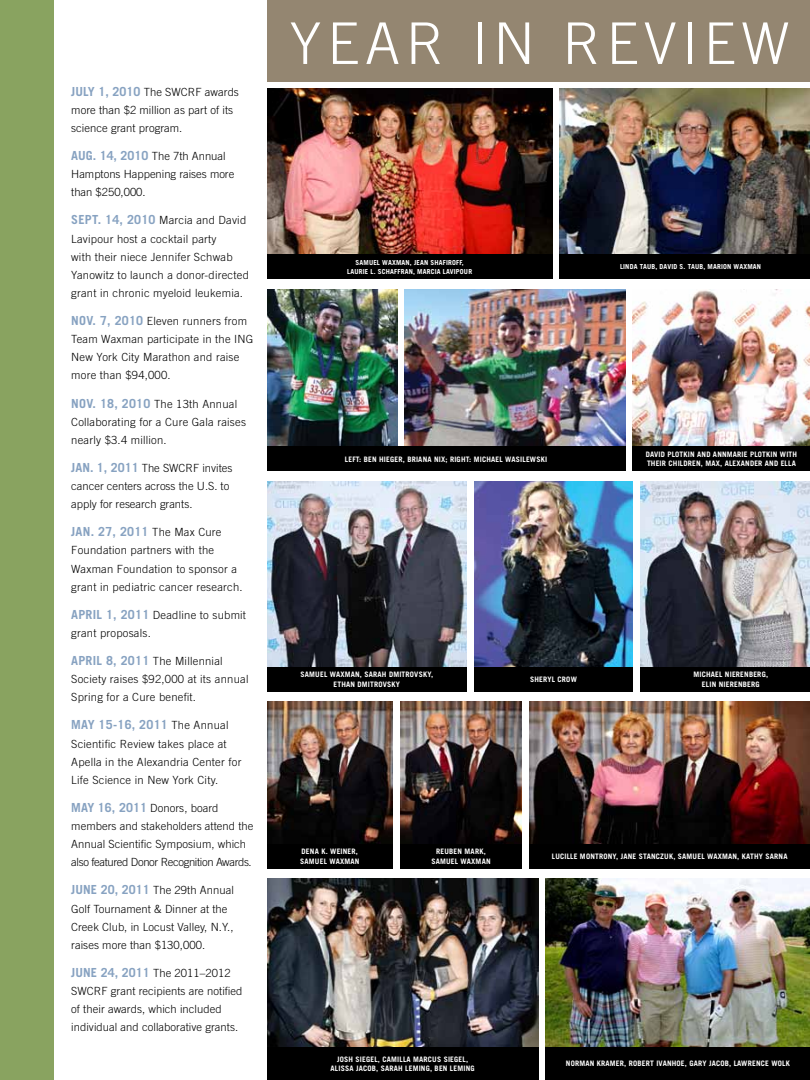
<style>
.page{position:relative;width:810px;height:1080px;background:#fff}
.page>*{position:absolute;margin:0;border:0;box-sizing:border-box;transform-origin:0 0}
.t1{font:300 57.5px "Trade Gothic";letter-spacing:.1em;color:#fff}
.t2{font:700 12.5px "Trade Gothic";letter-spacing:.02em;color:#87a2c1}
.t3{font:300 11.25px/18.1px "Trade Gothic";letter-spacing:.02em;color:#000}
.t4{font:300 11.25px/18.1px "Trade Gothic";color:#000}
.t5{font:700 7.5px/10.2px "Trade Gothic";letter-spacing:.025em;color:#fff}
.t6{font:700 6.88px/8.8px "Trade Gothic";letter-spacing:.025em;color:#fff}
.s1{font-weight:700;font-size:12.5px;color:#87a2c1}
.s2{font-weight:300;font-size:11.25px;color:#000}
</style>
<div class="page">
<div style="left:267px;top:0;width:543px;height:81px;background:#948671"></div>
<img style="left:267px;top:89px;width:285px;height:165px">
<img style="left:560px;top:89px;width:250px;height:165px">
<div style="left:267px;top:254px;width:285px;height:25px;background:#000"></div>
<div style="left:560px;top:254px;width:250px;height:25px;background:#000"></div>
<img style="left:267px;top:289px;width:130px;height:157px">
<img style="left:405px;top:289px;width:220px;height:157px">
<img style="left:633px;top:289px;width:177px;height:157px">
<div style="left:267px;top:446px;width:358px;height:25px;background:#000"></div>
<div style="left:633px;top:446px;width:177px;height:25px;background:#000"></div>
<img style="left:267px;top:702px;width:126px;height:142px">
<img style="left:400px;top:702px;width:122px;height:142px">
<img style="left:529px;top:702px;width:281px;height:142px">
<div style="left:267px;top:844px;width:126px;height:25px;background:#000"></div>
<div style="left:400px;top:844px;width:122px;height:25px;background:#000"></div>
<div style="left:529px;top:844px;width:281px;height:25px;background:#000"></div>
<img style="left:267px;top:481px;width:200px;height:186px">
<img style="left:640px;top:481px;width:170px;height:186px">
<img style="left:474px;top:481px;width:159px;height:186px">
<div style="left:267px;top:667px;width:200px;height:25px;background:#000"></div>
<div style="left:640px;top:667px;width:170px;height:25px;background:#000"></div>
<div style="left:474px;top:667px;width:159px;height:25px;background:#000"></div>
<img style="left:267px;top:879px;width:271px;height:168px">
<img style="left:546px;top:879px;width:264px;height:168px">
<div style="left:267px;top:1047px;width:271px;height:33px;background:#000"></div>
<div style="left:546px;top:1047px;width:264px;height:33px;background:#000"></div>
<div style="left:0;top:0;width:54px;height:1080px;background:#89a360"></div>
<p class="t3" style="left:71px;top:82px;width:169px"><span class="s1">JULY 1, 2010</span> The SWCRF awards more than $2 million as part of its science grant program.</p>
<p class="t4" style="left:71px;top:147px;width:165px"><span class="s1">AUG. 14, 2010</span> The 7th Annual<br>Hamptons Happening raises more than $250,000.</p>
<p class="t3" style="left:71px;top:211px;width:179px"><span class="s1">SEPT. 14, 2010</span> Marcia and David Lavipour host a cocktail party<br>with their niece Jennifer Schwab Yanowitz to launch a donor-directed grant in chronic myeloid leukemia.</p>
<p class="t3" style="left:71px;top:312px;width:182px"><span class="s1">NOV. 7, 2010</span> Eleven runners from<br>Team Waxman participate in the ING<br>New York City Marathon and raise more than $94,000.</p>
<p class="t3" style="left:71px;top:394px;width:176px"><span class="s1">NOV. 18, 2010</span> The 13th Annual<br>Collaborating for a Cure Gala raises nearly $3.4 million.</p>
<p class="t4" style="left:71px;top:459px;width:163px"><span class="s1">JAN. 1, 2011</span> The SWCRF invites cancer centers across the U .S. to apply for research grants.</p>
<p class="t2" style="left:71px;top:524px;width:152px">JAN. 27, 2011 <span class="s2">The Max Cure</span></p>
<p class="t3" style="left:71px;top:541px;width:173px">Foundation partners with the<br>Waxman Foundation to sponsor a grant in pediatric cancer research.</p>
<p class="t3" style="left:71px;top:606px;width:176px"><span class="s1">APRIL 1, 2011</span> Deadline to submit grant proposals.</p>
<p class="t3" style="left:71px;top:652px;width:179px"><span class="s1">APRIL 8, 2011</span> The Millennial<br>Society raises $92,000 at its annual<br>Spring for a Cure benefit.</p>
<p class="t2" style="left:71px;top:717px;width:159px">MAY 15-16, 2011 <span class="s2">The Annual</span></p>
<p class="t3" style="left:71px;top:734px;width:172px">Scientific Review takes place at<br>Apella in the Alexandria Center for<br>Life Science in New York City.</p>
<p class="t3" style="left:71px;top:799px;width:184px"><span class="s1">MAY 16, 2011</span> Donors, board members and stakeholders attend the Annual Scientific Symposium, which also featured Donor Recognition Awards.</p>
<p class="t3" style="left:71px;top:881px;width:164px"><span class="s1">JUNE 20, 2011</span> The 29th Annual<br>Golf Tournament &amp; Dinner at the<br>Creek Club, in Locust Valley, N.Y., raises more than $130,000.</p>
<p class="t3" style="left:71px;top:964px;width:173px"><span class="s1">JUNE 24, 2011</span> The 2011–2012<br>SWCRF grant recipients are notified of their awards, which included individual and collaborative grants.</p>
<h1 class="t1" style="left:290px;top:9px;width:492px">year in r evi ew</h1>
<p class="t6" style="left:347px;top:258px;width:118px;text-indent:8px">SAMUEL WAXMAN, JEAN SHAFIROFF,<br>LAURIE L. SCHAFFRA</p>
<p class="t6" style="left:409px;top:267px;width:65px">N, MARCIA LAVIPOUR</p>
<p class="t6" style="left:620px;top:262px;width:142px">LINDA TAUB, DAVID S. TAUB , MARION WAXMAN</p>
<p class="t5" style="left:345px;top:454px;width:68px">LEFT: BEN HIEGER, BRIA</p>
<p class="t5" style="left:423px;top:454px;width:69px">NA NIX; RIGHT: MICHAEL</p>
<p class="t5" style="left:505px;top:454px;width:42px">WASILEWSKI</p>
<p class="t5" style="left:646px;top:449px;width:92px">DAVI D PLOTKIN AND ANNMARIE</p>
<p class="t5" style="left:750px;top:449px;width:48px">PLOTKIN WITH</p>
<p class="t5" style="left:647px;top:458px;width:9px">THEIR</p>
<p class="t5" style="left:669px;top:458px;width:129px">CHILDRE N, MAX, ALEXANDER AND ELLA</p>
<p class="t5" style="left:301px;top:669px;width:134px;text-align:center">SAMUEL WAXMAN, SARAH DMITROVSKY,<br>ETHAN DMITROVSKY</p>
<p class="t5" style="left:693px;top:669px;width:41px">MICHAEL NIERE</p>
<p class="t5" style="left:702px;top:669px;width:68px;text-indent:42px">NBERG,<br>ELIN NIERENBERG</p>
<p class="t5" style="left:530px;top:674px;width:47px">SHERYL CROW</p>
<p class="t5" style="left:300px;top:846px;width:60px">DENA K. WEI NER,<br>SAMUEL WAXMAN</p>
<p class="t5" style="left:436px;top:846px;width:6px">REUBE</p>
<p class="t5" style="left:431px;top:846px;width:60px;text-indent:26px">N MARK,<br>SAMUEL WAXMAN</p>
<p class="t5" style="left:552px;top:851px;width:237px">LUCILLE MONTRONY, JANE STANCZUK, SAMUEL WAXMAN, KATHY SARNA</p>
<p class="t5" style="left:331px;top:1055px;width:141px;line-height:8.8px;text-align:right">JOSH SIEGEL, CAMILLA MARCUS SIEGEL,<br>ALISSA JACOB, SARAH LEMING, BEN LEMING</p>
<p class="t5" style="left:566px;top:1058px;width:225px">NORMAN KRAMER, ROBERT IVANHOE, GARY JACOB, LAWRENCE WOLK</p>
</div>
